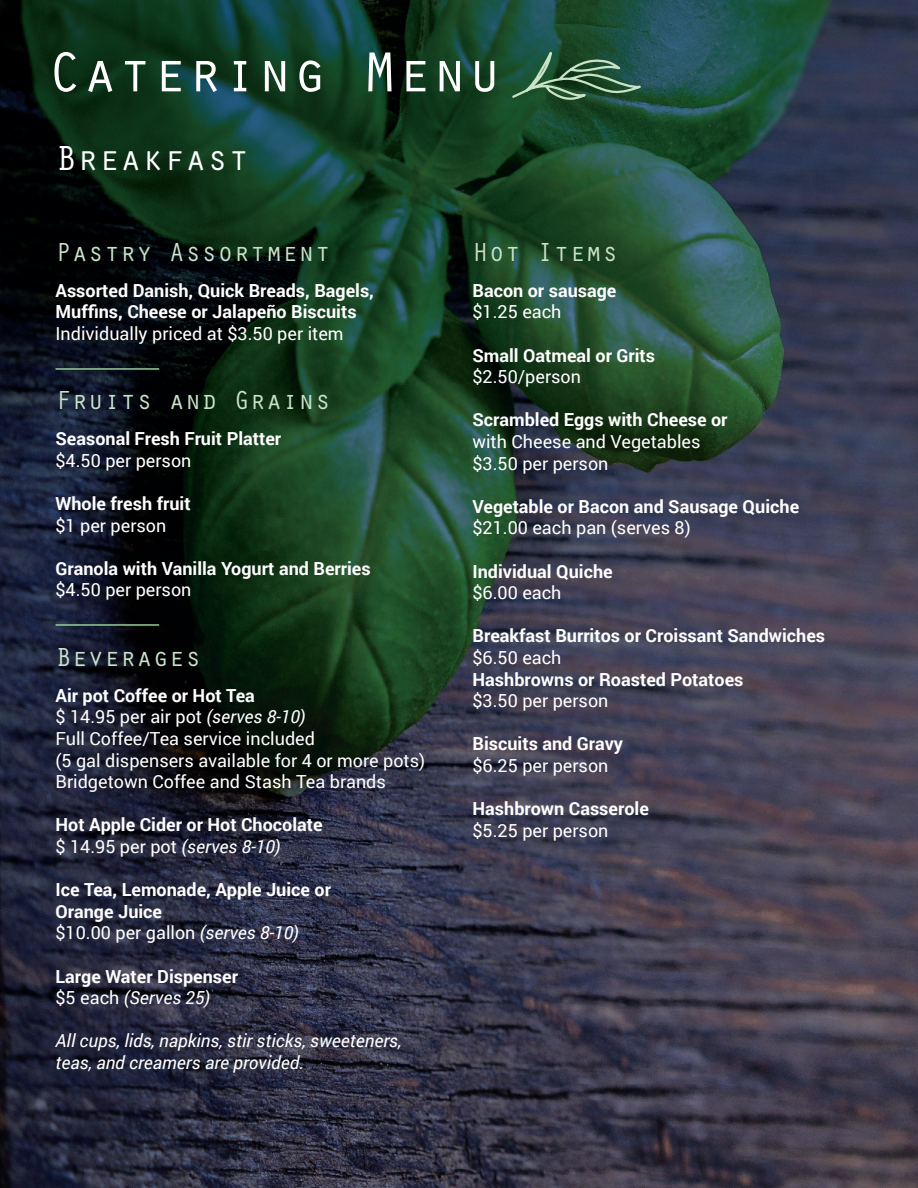
<style>
.page{position:relative;width:918px;height:1188px;background:#fff}
.page>*{position:absolute;margin:0;border:0;box-sizing:border-box;transform-origin:0 0}
.t1{font:58.2px "Orator Std";color:#fff}
.t2{font:36px "Orator Std";color:#fff}
.t3{font:27px "Orator Std";color:#c9e3c8}
.t4{font:700 18px/21.6px "Roboto";color:#fff}
.t5{font:18px/21.6px "Roboto";color:#fff}
.t6{font:italic 18px/21.6px "Roboto";color:#fff}
.s1{font-weight:700}
.s2{font-style:italic}
.s3{font-weight:400}
.s4{font-weight:400;font-style:italic}
</style>
<div class="page">
<img style="left:0;top:0;width:918px;height:1188px">
<svg style="left:510px;top:14px;width:130px;height:87px;background:#2b5b45"></svg>
<hr style="left:55px;top:368px;width:104px;height:2px;background:#97cc99">
<hr style="left:55px;top:624px;width:104px;height:2px;background:#97cc99">
<h1 class="t1" style="left:48px;top:30px;width:456px">Catering Menu</h1>
<h2 class="t2" style="left:56px;top:133px;width:196px">Breakfast</h2>
<h3 class="t3" style="left:56px;top:233px;width:277px">Pastry Assortment</h3>
<p class="t4" style="left:56px;top:279px;width:320px">Assorted Danish, Quick Breads, Bagels,<br>Muffins, Cheese or Jalapeño Biscuits</p>
<p class="t5" style="left:56px;top:322px;width:290px">Individually priced at $3.50 per item</p>
<h3 class="t3" style="left:56px;top:381px;width:277px">Fruits and Grains</h3>
<p class="t4" style="left:56px;top:427px;width:227px">Seasonal Fresh Fruit Platter</p>
<p class="t5" style="left:56px;top:449px;width:138px">$4.50 per person</p>
<p class="t4" style="left:56px;top:492px;width:137px">Whole fresh fruit</p>
<p class="t5" style="left:56px;top:514px;width:112px">$1 per person</p>
<p class="t4" style="left:56px;top:557px;width:317px">Granola with Vanilla Yogurt and Berries</p>
<p class="t5" style="left:56px;top:578px;width:138px">$4.50 per person</p>
<h3 class="t3" style="left:56px;top:638px;width:147px">Beverages</h3>
<p class="t5" style="left:56px;top:684px;width:371px"><span class="s1">Air pot Coffee or Hot Tea<br></span>$ 14.95 per air pot <span class="s2">(serves 8-10)<br></span>Full Coffee/Tea service included<br>(5 gal dispensers available for 4 or more pots)<br>Bridgetown Coffee and Stash Tea brands</p>
<p class="t4" style="left:56px;top:813px;width:269px">Hot Apple Cider or Hot Chocolate <span class="s3">$ 14.95 per pot</span> <span class="s4">(serves 8-10)</span></p>
<p class="t4" style="left:56px;top:878px;width:277px">Ice Tea, Lemonade, Apple Juice or<br>Orange Juice<br><span class="s3">$10.00 per gallon</span> <span class="s4">(serves 8-10)</span></p>
<p class="t4" style="left:56px;top:965px;width:184px">Large Water Dispenser <span class="s3">$5 each</span> <span class="s4">(Serves 25)</span></p>
<p class="t6" style="left:56px;top:1030px;width:348px">All cups, lids, napkins, stir sticks, sweeteners, teas, and creamers are provided.</p>
<h3 class="t3" style="left:472px;top:233px;width:147px">Hot Items</h3>
<p class="t4" style="left:472px;top:279px;width:145px">Bacon or sausage</p>
<p class="t5" style="left:472px;top:301px;width:91px">$1.25 each</p>
<p class="t4" style="left:472px;top:344px;width:184px">Small Oatmeal or Grits</p>
<p class="t5" style="left:472px;top:365px;width:110px">$2.50/person</p>
<p class="t4" style="left:472px;top:409px;width:257px">Scrambled Eggs with Cheese or</p>
<p class="t5" style="left:472px;top:430px;width:230px">with Cheese and Vegetables $3.50 per person</p>
<p class="t4" style="left:472px;top:495px;width:328px">Vegetable or Bacon and Sausage Quiche</p>
<p class="t5" style="left:472px;top:517px;width:220px">$21.00 each pan (serves 8)</p>
<p class="t4" style="left:472px;top:560px;width:142px">Individual Quiche</p>
<p class="t5" style="left:472px;top:581px;width:91px">$6.00 each</p>
<p class="t4" style="left:472px;top:625px;width:354px">Breakfast Burritos or Croissant Sandwiches</p>
<p class="t5" style="left:472px;top:646px;width:91px">$6.50 each</p>
<p class="t4" style="left:472px;top:668px;width:272px">Hashbrowns or Roasted Potatoes</p>
<p class="t5" style="left:472px;top:689px;width:138px">$3.50 per person</p>
<p class="t4" style="left:472px;top:733px;width:152px">Biscuits and Gravy</p>
<p class="t5" style="left:472px;top:754px;width:138px">$6.25 per person</p>
<p class="t4" style="left:472px;top:797px;width:178px">Hashbrown Casserole</p>
<p class="t5" style="left:472px;top:819px;width:138px">$5.25 per person</p>
</div>
